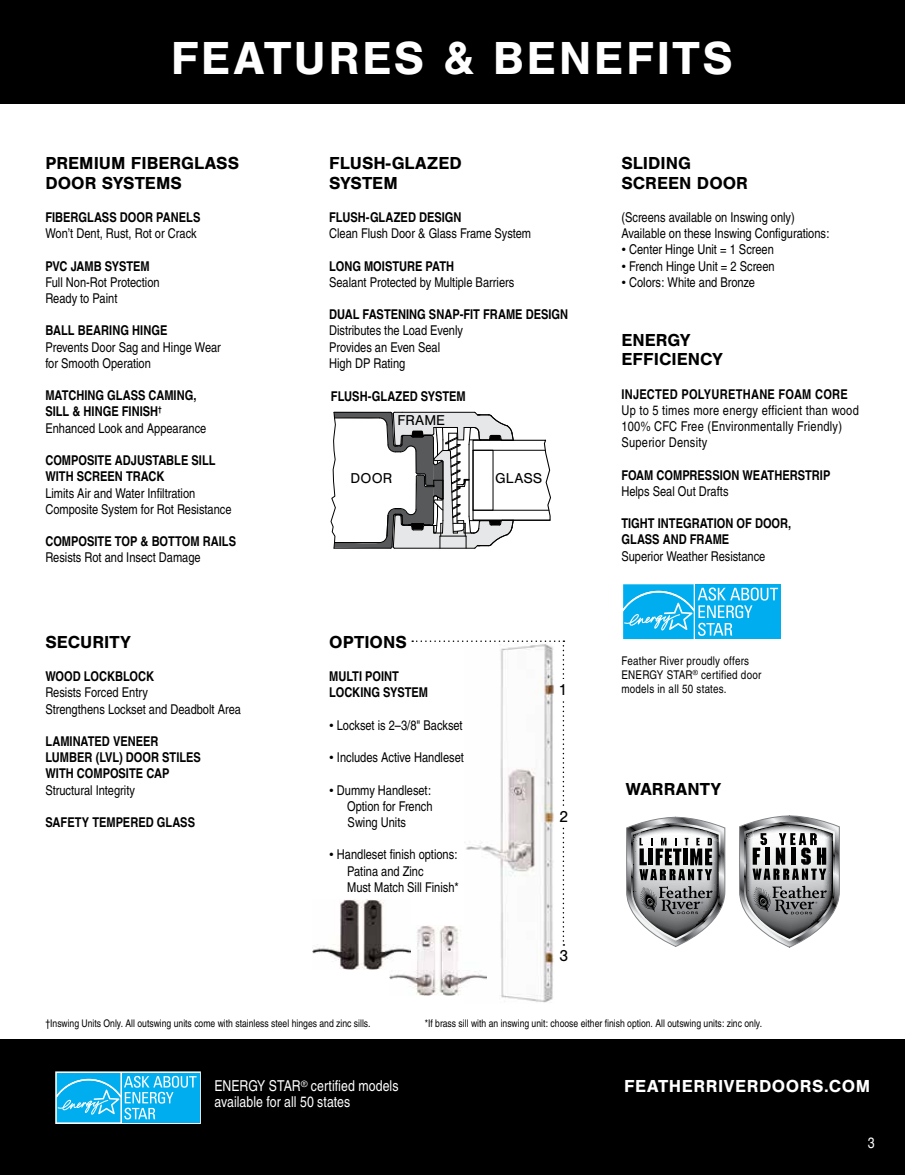
<style>
.page{position:relative;width:905px;height:1175px;background:#fff}
.page>*{position:absolute;margin:0;border:0;box-sizing:border-box;transform-origin:0 0}
.t1{font:700 48px "Nimbus San";letter-spacing:.05em;color:#fff}
.t2{font:700 18px/19.5px "Nimbus San";color:#000}
.t3{font:700 18px "Nimbus San";letter-spacing:.03em;color:#fff}
.t4{font:16.5px "Nimbus San";color:#000}
.t5{font:15px/16.5px "Nimbus San Con L";color:#fff}
.t6{font:14.85px "Nimbus San";letter-spacing:.005em;color:#000}
.t7{font:13.5px/16.2px "Nimbus San Con L";color:#000}
.t8{font:700 13.5px/16.2px "Nimbus San Con L";color:#000}
.t9{font:13.5px/16.2px "Nimbus San Con L";letter-spacing:.02em;color:#000}
.t10{font:700 13.5px "Nimbus San Con L";letter-spacing:.02em;color:#000}
.t11{font:12px/14.4px "Nimbus San Con L";letter-spacing:.02em;color:#000}
.t12{font:10.5px "Nimbus San Con L";color:#000}
.s1{font-weight:400}
</style>
<div class="page">
<img style="left:501px;top:945px;width:53px;height:58px">
<div style="left:0;top:1040px;width:904px;height:134px;background:#000"></div>
<div style="left:0;top:0;width:904px;height:104px;background:#000"></div>
<svg style="left:55px;top:1071px;width:146px;height:52px;background:#33bcef"></svg>
<svg style="left:330px;top:411px;width:221px;height:138px"></svg>
<hr style="left:394px;top:547px;width:80px;height:1px;background:#000">
<svg style="left:623px;top:584px;width:158px;height:56px;background:#2cbbf1"></svg>
<svg style="left:412px;top:640px;width:152px;height:305px"></svg>
<div style="left:557px;top:679px;width:12px;height:20px;background:#fff"></div>
<div style="left:557px;top:807px;width:13px;height:17px;background:#fff"></div>
<img style="left:389px;top:925px;width:98px;height:70px">
<img style="left:313px;top:899px;width:97px;height:70px">
<svg style="left:626px;top:816px;width:99px;height:130px"></svg>
<svg style="left:739px;top:816px;width:100px;height:131px"></svg>
<h1 class="t1" style="left:171px;top:31px;width:563px">FEATURES &amp; BENEFITS</h1>
<h2 class="t2" style="left:45px;top:154px;width:195px">PREMIUM FIBERGLASS<br>DOOR SYSTEMS</h2>
<p class="t8" style="left:45px;top:208px;width:156px">FIBERGLASS DOOR PANELS</p>
<p class="t7" style="left:45px;top:225px;width:153px">Won’t Dent, Rust, Rot or Crack</p>
<p class="t8" style="left:45px;top:257px;width:106px">PVC JAMB SYSTEM</p>
<p class="t7" style="left:45px;top:273px;width:116px">Full Non-Rot Protection<br>Ready to Paint</p>
<p class="t8" style="left:45px;top:322px;width:123px">BALL BEARING HINGE</p>
<p class="t7" style="left:45px;top:338px;width:177px">Prevents Door Sag and Hinge Wear for Smooth Operation</p>
<p class="t8" style="left:45px;top:387px;width:162px">MATCHING GLASS CAMING,<br>SILL &amp; HINGE FINISH<sup>†<br></sup><span class="s1">Enhanced Look and Appearance</span></p>
<p class="t8" style="left:45px;top:451px;width:172px">COMPOSITE ADJUSTABLE SILL<br>WITH SCREEN TRACK</p>
<p class="t7" style="left:45px;top:484px;width:188px">Limits Air and Water Infiltration<br>Composite System for Rot Resistance</p>
<p class="t8" style="left:45px;top:532px;width:192px">COMPOSITE TOP &amp; BOTTOM RAILS</p>
<p class="t7" style="left:45px;top:549px;width:157px">Resists Rot and Insect Damage</p>
<h2 class="t2" style="left:45px;top:632px;width:87px">SECURITY</h2>
<p class="t8" style="left:45px;top:667px;width:110px">WOOD LOCKBLOCK</p>
<p class="t7" style="left:45px;top:684px;width:197px">Resists Forced Entry<br>Strengthens Lockset and Deadbolt Area</p>
<p class="t8" style="left:45px;top:732px;width:157px">LAMINATED VENEER<br>LUMBER (LVL) DOOR STILES<br>WITH COMPOSITE CAP</p>
<p class="t7" style="left:45px;top:781px;width:91px">Structural Integrity</p>
<p class="t8" style="left:45px;top:813px;width:151px">SAFETY TEMPERED GLASS</p>
<h2 class="t2" style="left:329px;top:154px;width:134px">FLUSH-GLAZED<br>SYSTEM</h2>
<p class="t8" style="left:329px;top:208px;width:134px">FLUSH-GLAZED DESIGN</p>
<p class="t7" style="left:329px;top:225px;width:203px">Clean Flush Door &amp; Glass Frame System</p>
<p class="t8" style="left:329px;top:257px;width:126px">LONG MOISTURE PATH</p>
<p class="t7" style="left:329px;top:273px;width:187px">Sealant Protected by Multiple Barriers</p>
<p class="t8" style="left:329px;top:306px;width:240px">DUAL FASTENING SNAP-FIT FRAME DESIGN</p>
<p class="t7" style="left:329px;top:322px;width:135px">Distributes the Load Evenly<br>Provides an Even Seal<br>High DP Rating</p>
<p class="t8" style="left:331px;top:387px;width:136px">FLUSH-GLAZED SYSTEM</p>
<p class="t6" style="left:397px;top:412px;width:49px">FRAME</p>
<p class="t6" style="left:350px;top:470px;width:43px">DOOR</p>
<p class="t6" style="left:495px;top:470px;width:49px">GLASS</p>
<h2 class="t2" style="left:329px;top:632px;width:79px">OPTIONS</h2>
<p class="t8" style="left:329px;top:667px;width:100px">MULTI POINT<br>LOCKING SYSTEM</p>
<p class="t7" style="left:329px;top:716px;width:135px">• Lockset is 2–3/8" Backset</p>
<p class="t7" style="left:329px;top:748px;width:136px">• Includes Active Handleset</p>
<p class="t7" style="left:347px;top:781px;width:87px;text-align:justify;text-indent:-18px">• Dummy Handleset:<br>Option for French Swing Units</p>
<p class="t7" style="left:347px;top:846px;width:113px;text-indent:-18px">• Handleset finish options:<br>Patina and Zinc<br>Must Match Sill Finish*</p>
<p class="t4" style="left:558px;top:680px;width:11px">1</p>
<p class="t4" style="left:559px;top:807px;width:11px">2</p>
<p class="t4" style="left:559px;top:946px;width:11px">3</p>
<h2 class="t2" style="left:621px;top:154px;width:128px">SLIDING<br>SCREEN DOOR</h2>
<p class="t7" style="left:621px;top:209px;width:210px">(Screens available on Inswing only)<br>Available on these Inswing Configurations:</p>
<p class="t7" style="left:621px;top:241px;width:154px">• Center Hinge Unit = 1 Screen</p>
<p class="t7" style="left:621px;top:257px;width:155px">• French Hinge Unit = 2 Screen</p>
<p class="t7" style="left:621px;top:273px;width:135px">• Colors: White and Bronze</p>
<h2 class="t2" style="left:621px;top:330px;width:103px">ENERGY<br>EFFICIENCY</h2>
<p class="t10" style="left:621px;top:384px;width:228px">INJECTED POLYURETHANE FOAM CORE</p>
<p class="t9" style="left:621px;top:401px;width:239px">Up to 5 times more energy efficient than wood<br>100% CFC Free (Environmentally Friendly)<br>Superior Density</p>
<p class="t8" style="left:621px;top:466px;width:210px">FOAM COMPRESSION WEATHERSTRIP</p>
<p class="t7" style="left:621px;top:482px;width:109px">Helps Seal Out Drafts</p>
<p class="t8" style="left:621px;top:515px;width:171px">TIGHT INTEGRATION OF DOOR,<br>GLASS AND FRAME</p>
<p class="t7" style="left:621px;top:547px;width:145px">Superior Weather Resistance</p>
<p class="t11" style="left:621px;top:653px;width:141px">Feather River proudly offers<br>ENERGY STAR<sup>®</sup> certified door models in all 50 states.</p>
<h2 class="t2" style="left:625px;top:779px;width:97px">WARRANTY</h2>
<p class="t12" style="left:45px;top:1015px;width:327px">†Inswing Units Only. All outswing units come with stainless steel hinges and zinc sills.</p>
<p class="t12" style="left:424px;top:1015px;width:339px">*If brass sill with an inswing unit: choose either finish option. All outswing units: zinc only.</p>
<p class="t5" style="left:214px;top:1076px;width:185px">ENERGY STAR<sup>®</sup> certified models available for all 50 states</p>
<h2 class="t3" style="left:624px;top:1075px;width:248px">FEATHERRIVERDOORS.COM</h2>
<p class="t5" style="left:867px;top:1133px;width:8px">3</p>
</div>
